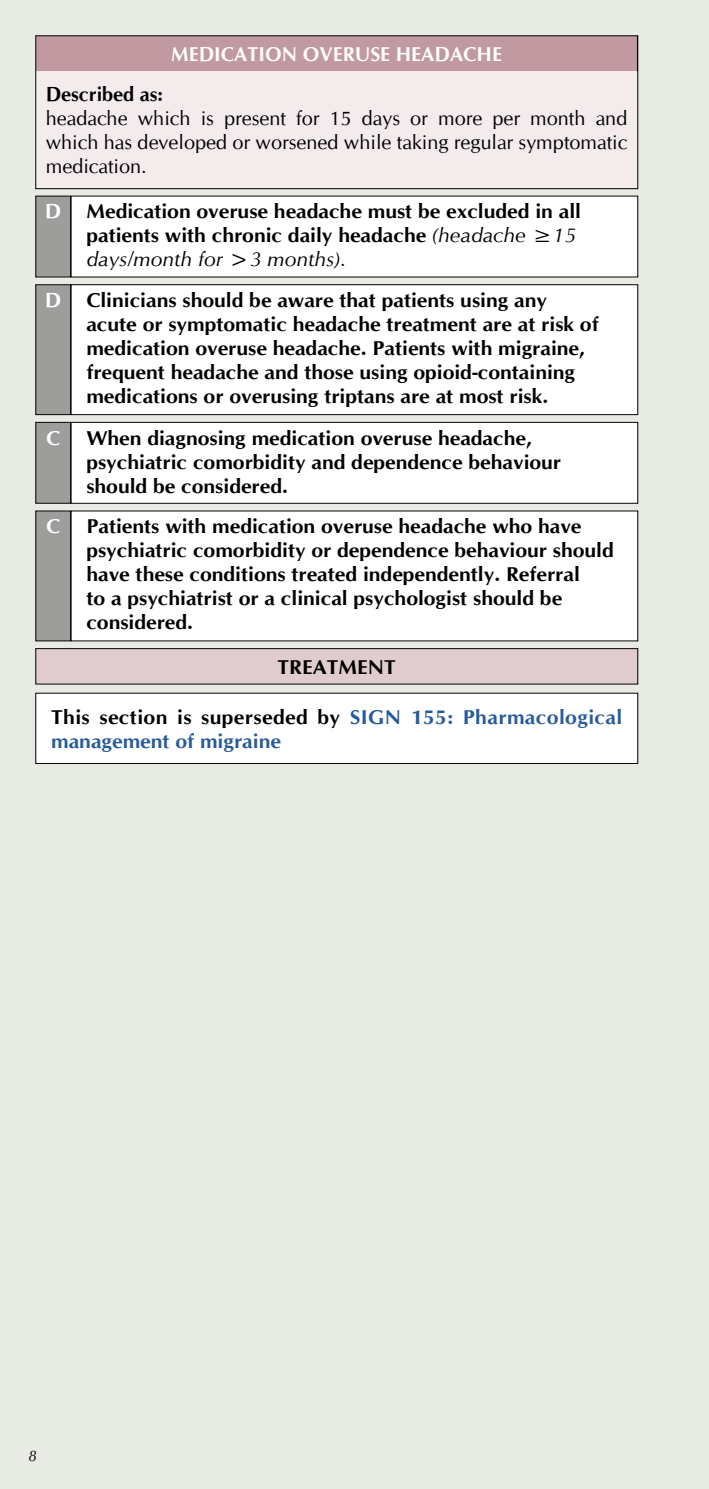
<style>
.page{position:relative;width:709px;height:1489px;background:#fff}
.page>*{position:absolute;margin:0;border:0;box-sizing:border-box;transform-origin:0 0}
.t1{font:700 20px/24px "CG Omega";color:#000;scale:1.06 1}
.t2{font:20px/24px "CG Omega";color:#000;text-align:justify}
.t3{font:700 20px/24px "CG Omega";letter-spacing:.02em;color:#275b9b;scale:1.06 1}
.t4{font:700 20px "CG Omega";color:#fff}
.t5{font:700 20px "CG Omega";color:#000}
.t6{font:700 20px "CG Omega";color:#fff;scale:1.06 1}
.t7{font:italic 15px "CG Omega";color:#000}
.s1{font-weight:400;font-style:italic}
.s2{color:#000}
</style>
<div class="page">
<div style="left:0;top:0;width:709px;height:1488px;background:#e7ebe3"></div>
<div style="left:36px;top:36px;width:601px;height:35px;background:#c199a0"></div>
<div style="left:36px;top:71px;width:601px;height:117px;background:#f3ebec"></div>
<div style="left:35px;top:35px;width:603px;height:154px;border:1px solid #000"></div>
<div style="left:71px;top:196px;width:566px;height:81px;background:#fff"></div>
<div style="left:36px;top:196px;width:35px;height:81px;background:#9d9d9c"></div>
<div style="left:35px;top:196px;width:36px;height:81px;border:1px solid #000"></div>
<div style="left:71px;top:285px;width:566px;height:129px;background:#fff"></div>
<div style="left:71px;top:284px;width:567px;height:131px;border:1px solid #000"></div>
<div style="left:36px;top:285px;width:35px;height:129px;background:#9d9d9c"></div>
<div style="left:35px;top:284px;width:36px;height:131px;border:1px solid #000"></div>
<div style="left:71px;top:422px;width:566px;height:81px;background:#fff"></div>
<div style="left:71px;top:422px;width:567px;height:81px;border:1px solid #000"></div>
<div style="left:36px;top:422px;width:35px;height:81px;background:#9d9d9c"></div>
<div style="left:35px;top:422px;width:36px;height:81px;border:1px solid #000"></div>
<div style="left:71px;top:511px;width:566px;height:130px;background:#fff"></div>
<div style="left:36px;top:511px;width:35px;height:130px;background:#9d9d9c"></div>
<div style="left:35px;top:510px;width:36px;height:131px;border:1px solid #000"></div>
<div style="left:36px;top:648px;width:601px;height:36px;background:#e0cccf"></div>
<div style="left:35px;top:648px;width:603px;height:36px;border:1px solid #000"></div>
<div style="left:36px;top:693px;width:601px;height:70px;background:#fff"></div>
<p class="t4" style="left:171px;top:42px;width:332px">MEDICATION OVERUSE HEADACHE</p>
<p class="t5" style="left:46px;top:82px;width:119px">Described as:</p>
<p class="t2" style="left:46px;top:107px;width:583px">headache which is present for 15 days or more per month and which has developed or worsened while taking regular symptomatic medication.</p>
<p class="t1" style="left:86px;top:199px;width:468px">Medication overuse headache must be excluded in all patients with chronic daily headache <span class="s1">(headache ≥15 days/month for &gt;3 months).</span></p>
<p class="t6" style="left:45px;top:199px;width:17px">D</p>
<p class="t6" style="left:45px;top:287px;width:17px">D</p>
<p class="t1" style="left:86px;top:288px;width:485px">Clinicians should be aware that patients using any acute or symptomatic headache treatment are at risk of medication overuse headache. Patients with migraine, frequent headache and those using opioid-containing medications or overusing triptans are at most risk.</p>
<p class="t6" style="left:46px;top:425px;width:15px">C</p>
<p class="t1" style="left:86px;top:426px;width:449px">When diagnosing medication overuse headache, psychiatric comorbidity and dependence behaviour should be considered.</p>
<p class="t6" style="left:46px;top:513px;width:15px">C</p>
<p class="t1" style="left:86px;top:514px;width:499px">Patients with medication overuse headache who have psychiatric comorbidity or dependence behaviour should have these conditions treated independently. Referral<br>to a psychiatrist or a clinical psychologist should be considered.</p>
<p class="t1" style="left:277px;top:655px;width:113px">TREATMENT</p>
<p class="t3" style="left:51px;top:705px;width:540px"><span class="s2">This section is superseded by</span> SIGN 155: Pharmacological management of migraine</p>
<p class="t7" style="left:29px;top:1446px;width:10px">8</p>
</div>
